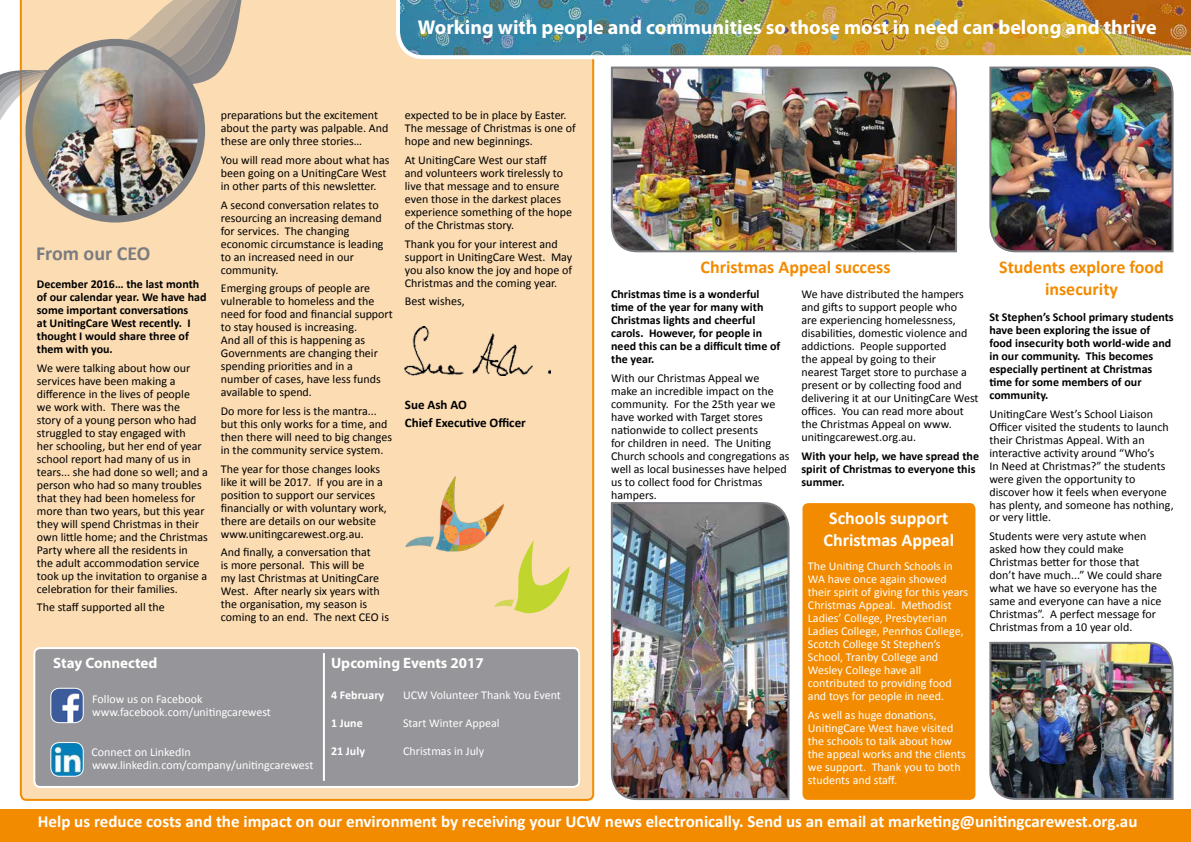
<style>
.page{position:relative;width:1191px;height:842px;background:#fff}
.page>*{position:absolute;margin:0;border:0;box-sizing:border-box;transform-origin:0 0}
.t1{font:700 20px "Myriad Pro";color:#fff}
.t2{font:700 20px "Calibri";color:#7b7c80}
.t3{font:700 18px/22px "Calibri";color:#f38b00;text-align:center}
.t4{font:700 18px/22px "Calibri";color:#fff;text-align:center}
.t5{font:700 17px "Calibri";color:#fff}
.t6{font:700 15px "Myriad Pro";color:#fff}
.t7{font:700 13px/18px "Calibri";color:#000}
.t8{font:12px/13px "Calibri";color:#000}
.t9{font:12px/13px "Calibri";color:#fff}
.t10{font:700 12px/13px "Calibri";color:#000}
.t11{font:700 12px "Calibri";color:#fff}
</style>
<div class="page">
<div style="left:20px;top:59px;width:574px;height:742px;background:#fbdcb3"></div>
<div style="left:388px;top:0;width:12px;height:275px;background:#fbdcb3"></div>
<svg style="left:0;top:0;width:388px;height:297px;background:#f5d9b4"></svg>
<div style="left:0;top:810px;width:1191px;height:32px;background:#f38b00"></div>
<img style="left:396px;top:0;width:795px;height:59px">
<div style="left:34px;top:648px;width:545px;height:139px;background:#96969a;border-radius:6px"></div>
<div style="left:33px;top:647px;width:547px;height:141px;border:2px solid #fff;border-radius:6px"></div>
<img style="left:51px;top:688px;width:32px;height:35px">
<div style="left:50px;top:688px;width:34px;height:35px;border:1px solid #fff;border-radius:9px"></div>
<img style="left:52px;top:742px;width:30px;height:33px">
<div style="left:50px;top:742px;width:34px;height:35px;border:1px solid #fff;border-radius:9px"></div>
<hr style="left:323px;top:653px;width:2px;height:128px;background:#fff">
<img style="left:405px;top:326px;width:146px;height:50px">
<img style="left:610px;top:66px;width:347px;height:187px">
<img style="left:610px;top:502px;width:180px;height:299px">
<img style="left:989px;top:66px;width:185px;height:187px">
<img style="left:989px;top:641px;width:185px;height:159px">
<img style="left:29px;top:42px;width:173px;height:177px">
<div style="left:26px;top:39px;width:179px;height:184px;border:7px solid #7b7c80;border-radius:50%"></div>
<svg style="left:494px;top:540px;width:75px;height:74px;background:#e6d984"></svg>
<img style="left:400px;top:476px;width:125px;height:95px">
<div style="left:802px;top:503px;width:173px;height:297px;background:#f38b00;border-radius:6px"></div>
<h1 class="t1" style="left:418px;top:14px;width:740px">Working with people and communities so those most in need can belong and thrive</h1>
<h1 class="t2" style="left:36px;top:240px;width:116px">From our CEO</h1>
<p class="t10" style="left:37px;top:278px;width:171px">December 2016… the last month of our calendar year. We have had some important conversations<br>at UnitingCare West recently. I thought I would share three of them with you.</p>
<p class="t8" style="left:37px;top:361px;width:172px">We were talking about how our services have been making a difference in the lives of people<br>we work with. There was the<br>story of a young person who had struggled to stay engaged with<br>her schooling, but her end of year school report had many of us in tears... she had done so well; and a person who had so many troubles that they had been homeless for more than two years, but this year they will spend Christmas in their own little home; and the Christmas<br>Party where all the residents in<br>the adult accommodation service took up the invitation to organise a celebration for their families.</p>
<p class="t8" style="left:37px;top:601px;width:129px">The staff supported all the</p>
<p class="t8" style="left:221px;top:109px;width:169px">preparations but the excitement about the party was palpable. And these are only three stories…</p>
<p class="t8" style="left:221px;top:154px;width:170px">You will read more about what has been going on a UnitingCare West in other parts of this newsletter.</p>
<p class="t8" style="left:221px;top:198px;width:164px">A second conversation relates to resourcing an increasing demand for services. The changing economic circumstance is leading to an increased need in our community.</p>
<p class="t8" style="left:221px;top:282px;width:173px">Emerging groups of people are vulnerable to homeless and the need for food and financial support to stay housed is increasing.<br>And all of this is happening as<br>Governments are changing their spending priorities and in a number of cases, have less funds available to spend.</p>
<p class="t8" style="left:221px;top:405px;width:173px">Do more for less is the mantra... but this only works for a time, and then there will need to big changes in the community service system.</p>
<p class="t8" style="left:221px;top:462px;width:167px">The year for those changes looks like it will be 2017. If you are in a position to support our services financially or with voluntary work, there are details on our website www.unitingcarewest.org.au.</p>
<p class="t8" style="left:221px;top:546px;width:170px">And finally, a conversation that<br>is more personal. This will be<br>my last Christmas at UnitingCare<br>West. After nearly six years with the organisation, my season is coming to an end. The next CEO is</p>
<p class="t8" style="left:405px;top:109px;width:172px">expected to be in place by Easter.<br>The message of Christmas is one of hope and new beginnings.</p>
<p class="t8" style="left:405px;top:154px;width:169px">At UnitingCare West our staff<br>and volunteers work tirelessly to live that message and to ensure even those in the darkest places experience something of the hope of the Christmas story.</p>
<p class="t8" style="left:405px;top:237px;width:169px">Thank you for your interest and support in UnitingCare West. May you also know the joy and hope of<br>Christmas and the coming year.</p>
<p class="t8" style="left:405px;top:295px;width:61px">Best wishes,</p>
<p class="t7" style="left:405px;top:395px;width:122px">Sue Ash AO<br>Chief Executive Officer</p>
<p class="t6" style="left:53px;top:653px;width:106px">Stay Connected</p>
<p class="t9" style="left:92px;top:693px;width:180px">Follow us on Facebook www.facebook.com/unitingcarewest</p>
<p class="t9" style="left:92px;top:745px;width:223px">Connect on LinkedIn www.linkedin.com/company/unitingcarewest</p>
<p class="t6" style="left:331px;top:653px;width:154px">Upcoming Events 2017</p>
<p class="t11" style="left:331px;top:687px;width:55px">4 February</p>
<p class="t9" style="left:403px;top:688px;width:159px">UCW Volunteer Thank You Event</p>
<p class="t11" style="left:331px;top:715px;width:33px">1 June</p>
<p class="t9" style="left:403px;top:716px;width:98px">Start Winter Appeal</p>
<p class="t11" style="left:331px;top:743px;width:35px">21 July</p>
<p class="t9" style="left:403px;top:744px;width:83px">Christmas in July</p>
<h2 class="t3" style="left:700px;top:256px;width:192px">Christmas Appeal success</h2>
<p class="t10" style="left:611px;top:288px;width:171px">Christmas time is a wonderful time of the year for many with<br>Christmas lights and cheerful carols. However, for people in need this can be a difficult time of the year.</p>
<p class="t8" style="left:611px;top:371px;width:180px">With our Christmas Appeal we<br>make an incredible impact on the community. For the 25th year we have worked with Target stores nationwide to collect presents<br>for children in need. The Uniting<br>Church schools and congregations as well as local businesses have helped us to collect food for Christmas hampers.</p>
<p class="t8" style="left:801px;top:288px;width:179px">We have distributed the hampers and gifts to support people who<br>are experiencing homelessness, disabilities, domestic violence and addictions. People supported<br>the appeal by going to their<br>nearest Target store to purchase a present or by collecting food and delivering it at our UnitingCare West offices. You can read more about the Christmas Appeal on www. unitingcarewest.org.au.</p>
<p class="t10" style="left:801px;top:449px;width:179px">With your help, we have spread the spirit of Christmas to everyone this summer.</p>
<h2 class="t4" style="left:823px;top:507px;width:132px">Schools support<br>Christmas Appeal</h2>
<p class="t9" style="left:808px;top:560px;width:162px">The Uniting Church Schools in<br>WA have once again showed their spirit of giving for this years<br>Christmas Appeal. Methodist<br>Ladies’ College, Presbyterian<br>Ladies College, Penrhos College,<br>Scotch College St Stephen’s<br>School, Tranby College and<br>Wesley College have all contributed to providing food and toys for people in need.</p>
<p class="t9" style="left:808px;top:708px;width:159px">As well as huge donations,<br>UnitingCare West have visited the schools to talk about how the appeal works and the clients we support. Thank you to both students and staff.</p>
<h2 class="t3" style="left:999px;top:256px;width:166px">Students explore food insecurity</h2>
<p class="t10" style="left:989px;top:310px;width:186px">St Stephen’s School primary students have been exploring the issue of food insecurity both world-wide and in our community. This becomes especially pertinent at Christmas time for some members of our community.</p>
<p class="t8" style="left:989px;top:407px;width:186px">UnitingCare West’s School Liaison<br>Officer visited the students to launch their Christmas Appeal. With an interactive activity around “Who’s<br>In Need at Christmas?” the students were given the opportunity to discover how it feels when everyone has plenty, and someone has nothing, or very little.</p>
<p class="t8" style="left:989px;top:530px;width:174px">Students were very astute when asked how they could make<br>Christmas better for those that don’t have much...” We could share what we have so everyone has the same and everyone can have a nice<br>Christmas”. A perfect message for<br>Christmas from a 10 year old.</p>
<h3 class="t5" style="left:38px;top:811px;width:1101px">Help us reduce costs and the impact on our environment by receiving your UCW news electronically. Send us an email at marketing@unitingcarewest.org.au</h3>
</div>
